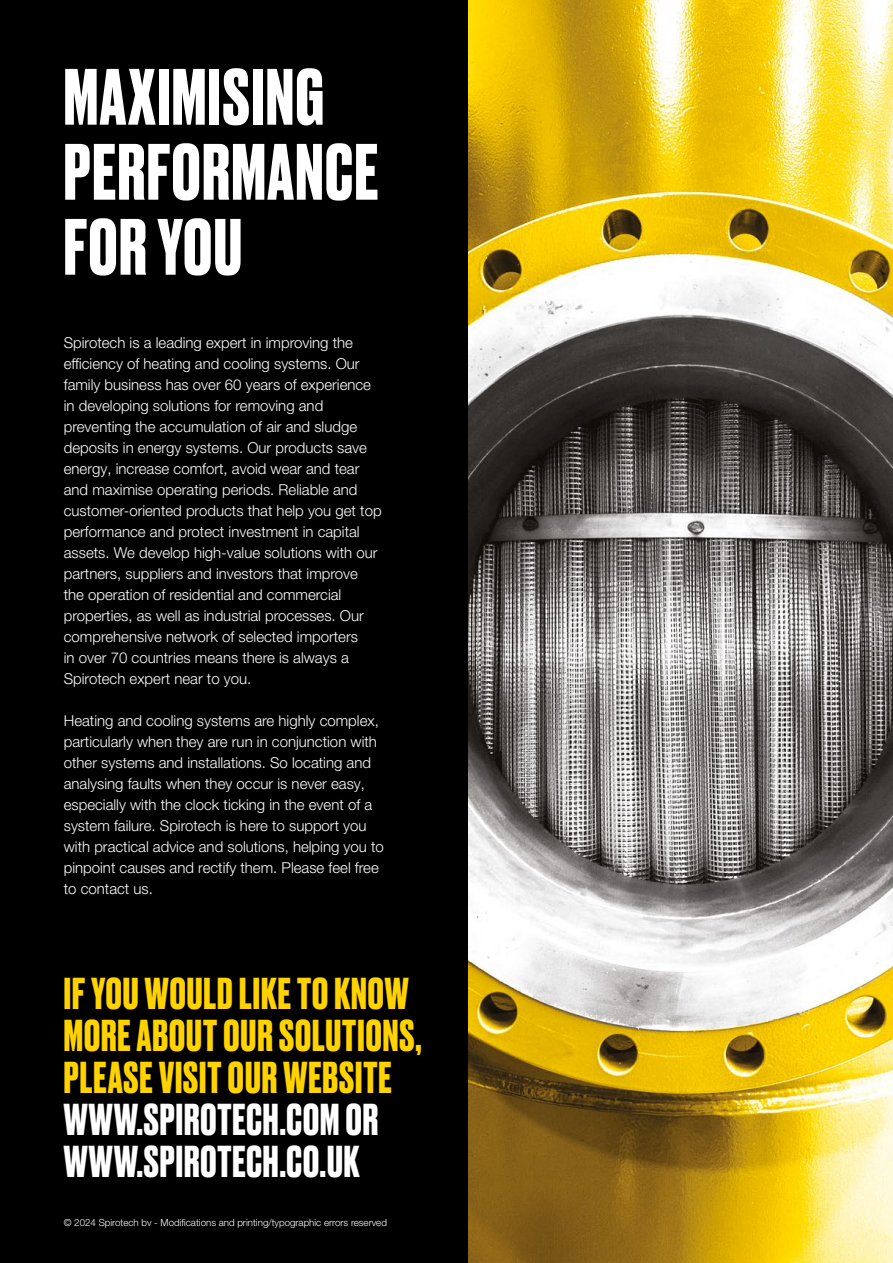
<style>
.page{position:relative;width:893px;height:1263px;background:#fff}
.page>*{position:absolute;margin:0;border:0;box-sizing:border-box;transform-origin:0 0}
.t1{font:700 75px/75px "Druk";letter-spacing:.025em;color:#fff}
.t2{font:700 42px/42px "Druk";letter-spacing:.025em;color:#ffd300}
.t3{font:700 42px/42px "Druk";letter-spacing:.025em;color:#fff}
.t4{font:300 15px/21px "Helvetica Neue LT Pro";color:#fff}
.t5{font:300 9.75px "Helvetica Neue LT Pro";color:#fff}
</style>
<div class="page">
<img style="left:468px;top:0;width:425px;height:1263px">
<div style="left:0;top:0;width:468px;height:1263px;background:#000"></div>
<h1 class="t1" style="left:64px;top:56px;width:316px">MAXIMISING<br>PERFORMANCE<br>FOR YOU</h1>
<p class="t4" style="left:64px;top:331px;width:319px">Spirotech is a leading expert in improving the efficiency of heating and cooling systems. Our family business has over 60 years of experience in developing solutions for removing and preventing the accumulation of air and sludge deposits in energy systems. Our products save energy, increase comfort, avoid wear and tear and maximise operating periods. Reliable and customer-oriented products that help you get top performance and protect investment in capital assets. We develop high-value solutions with our partners, suppliers and investors that improve the operation of residential and commercial properties, as well as industrial processes. Our comprehensive network of selected importers<br>in over 70 countries means there is always a Spirotech expert near to you.</p>
<p class="t4" style="left:64px;top:709px;width:322px">Heating and cooling systems are highly complex, particularly when they are run in conjunction with other systems and installations. So locating and analysing faults when they occur is never easy, especially with the clock ticking in the event of a system failure. Spirotech is here to support you with practical advice and solutions, helping you to pinpoint causes and rectify them. Please feel free to contact us.</p>
<h2 class="t2" style="left:64px;top:970px;width:359px">IF YOU WOULD LIKE TO KNOW<br>MORE ABOUT OUR SOLUTIONS,<br>PLEASE VISIT OUR WEBSITE</h2>
<h2 class="t3" style="left:64px;top:1096px;width:316px">WWW.SPIROTECH.COM OR<br>WWW.SPIROTECH.CO.UK</h2>
<p class="t5" style="left:64px;top:1216px;width:325px">© 2024 Spirotech bv - Modifications and printing/typographic errors reserved</p>
</div>
